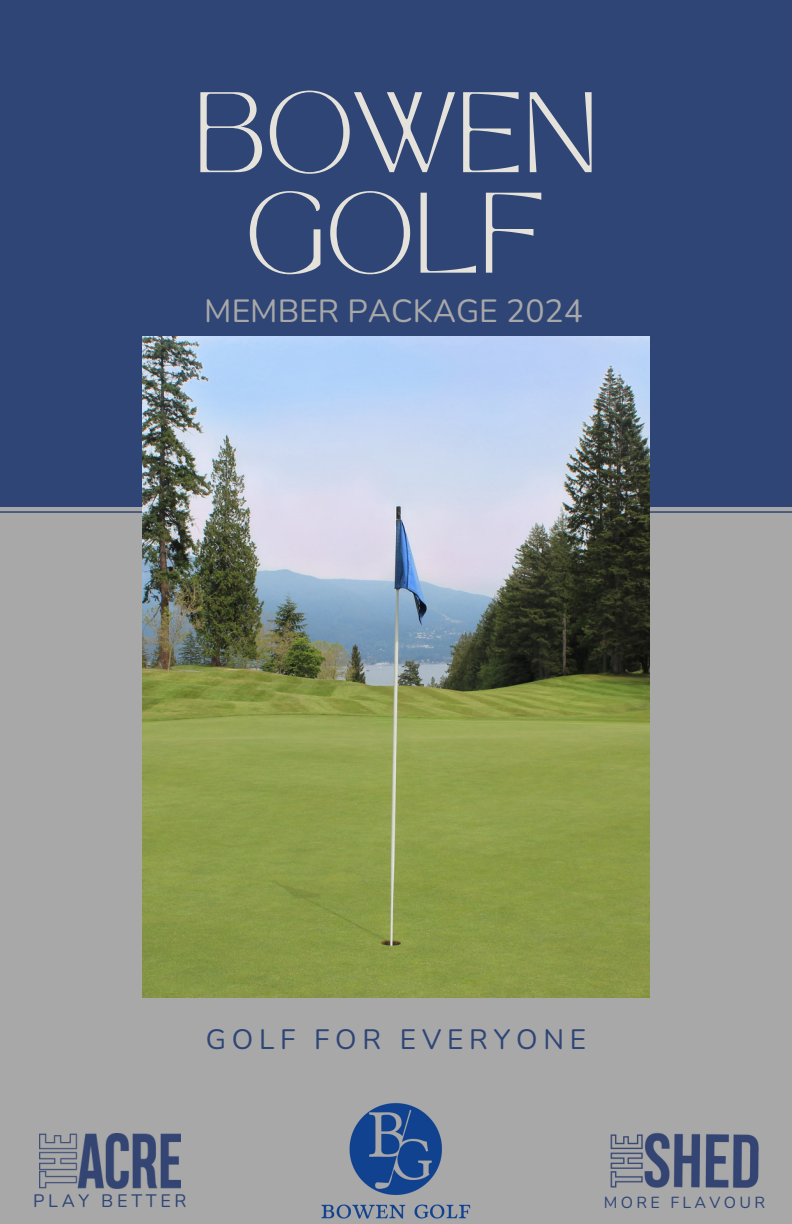
<style>
.page{position:relative;width:792px;height:1224px;background:#a8a8a8}
.page>*{position:absolute;margin:0;border:0;box-sizing:border-box;transform-origin:0 0}
.t1{font:80px/100.4px "TAN MONCHERI Regular";color:#e4e2da;text-align:center}
.t2{font:32px "Nunito";color:#a8a8a8}
.t3{font:28px "Nunito";letter-spacing:.205em;color:#2e4576}
.t4{font:18px "Nunito";letter-spacing:.205em;color:#2e4576}
.t5{font:16px "Nunito";letter-spacing:.205em;color:#2e4576}
</style>
<div class="page">
<hr style="left:0;top:511px;width:792px;height:2px;background:#2e4576">
<div style="left:0;top:0;width:792px;height:506px;background:#2e4576"></div>
<img style="left:143px;top:336px;width:507px;height:662px">
<img style="left:610px;top:1132px;width:149px;height:56px">
<img style="left:321px;top:1103px;width:150px;height:116px">
<img style="left:40px;top:1133px;width:141px;height:56px">
<p class="t1" style="left:194px;top:97px;width:406px">BOWEN<br>GOLF</p>
<p class="t2" style="left:204px;top:290px;width:380px">MEMBER PACKAGE 2024</p>
<p class="t3" style="left:206px;top:1020px;width:382px">GOLF FOR EVERYONE</p>
<p class="t4" style="left:33px;top:1189px;width:155px">PLAY BETTER</p>
<p class="t5" style="left:604px;top:1192px;width:163px">MORE FLAVOUR</p>
</div>
